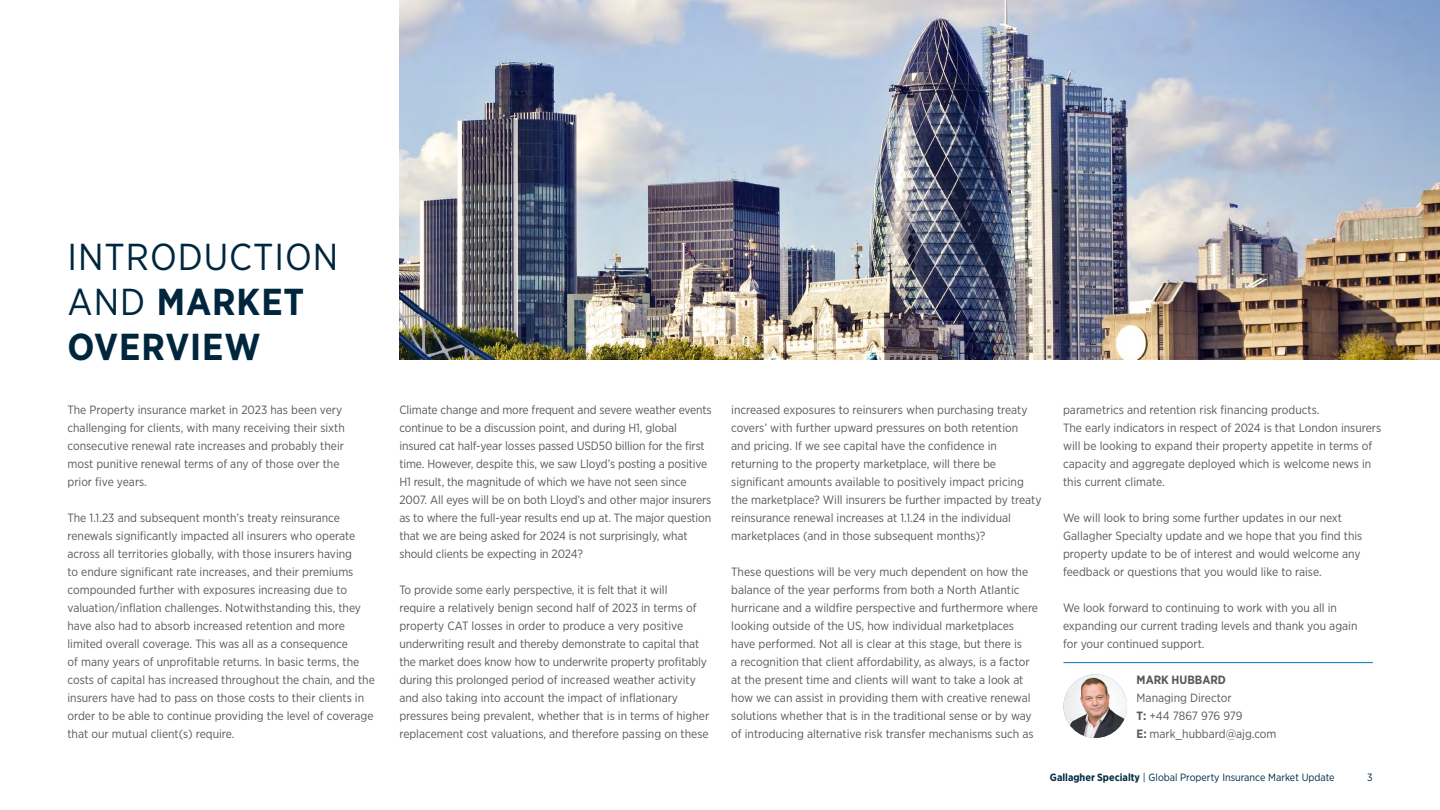
<style>
.page{position:relative;width:1440px;height:810px;background:#fff}
.page>*{position:absolute;margin:0;border:0;box-sizing:border-box;transform-origin:0 0}
.t1{font:37.5px/45px "Gotham Narrow";letter-spacing:.025em;color:#00263e}
.Intro_Copy{font:12px/18px "Gotham Narrow";color:#58595b}
.t2{font:10.5px "Gotham Narrow";color:#002b44}
.s1{font-weight:700}
</style>
<div class="page">
<img style="left:1064px;top:674px;width:63px;height:64px;border-radius:32px">
<hr style="left:1063px;top:662px;width:310px;height:1px;background:#0075bc">
<img style="left:399px;top:0;width:1041px;height:360px">
<p class="t1" style="left:68px;top:234px;width:272px">INTRODUCTION<br>AND <span class="s1">MARKET<br>OVERVIEW</span></p>
<p class="Intro_Copy" style="left:67px;top:401px;width:279px">The Property insurance market in 2023 has been very challenging for clients, with many receiving their sixth consecutive renewal rate increases and probably their most punitive renewal terms of any of those over the prior five years.</p>
<p class="Intro_Copy" style="left:67px;top:509px;width:309px">The 1.1.23 and subsequent month’s treaty reinsurance renewals significantly impacted all insurers who operate across all territories globally, with those insurers having<br>to endure significant rate increases, and their premiums compounded further with exposures increasing due to valuation/inflation challenges. Notwithstanding this, they have also had to absorb increased retention and more limited overall coverage. This was all as a consequence<br>of many years of unprofitable returns. In basic terms, the costs of capital has increased throughout the chain, and the insurers have had to pass on those costs to their clients in order to be able to continue providing the level of coverage that our mutual client(s) require.</p>
<p class="Intro_Copy" style="left:399px;top:401px;width:314px">Climate change and more frequent and severe weather events continue to be a discussion point, and during H1, global insured cat half-year losses passed USD50 billion for the first time. However, despite this, we saw Lloyd’s posting a positive H1 result, the magnitude of which we have not seen since 2007. All eyes will be on both Lloyd’s and other major insurers as to where the full-year results end up at. The major question that we are being asked for 2024 is not surprisingly, what should clients be expecting in 2024?</p>
<p class="Intro_Copy" style="left:399px;top:581px;width:311px">To provide some early perspective, it is felt that it will<br>require a relatively benign second half of 2023 in terms of property CAT losses in order to produce a very positive underwriting result and thereby demonstrate to capital that the market does know how to underwrite property profitably during this prolonged period of increased weather activity and also taking into account the impact of inflationary pressures being prevalent, whether that is in terms of higher replacement cost valuations, and therefore passing on these</p>
<p class="Intro_Copy" style="left:731px;top:401px;width:312px">increased exposures to reinsurers when purchasing treaty covers’ with further upward pressures on both retention<br>and pricing. If we see capital have the confidence in returning to the property marketplace, will there be significant amounts available to positively impact pricing the marketplace? Will insurers be further impacted by treaty reinsurance renewal increases at 1.1.24 in the individual marketplaces (and in those subsequent months)?</p>
<p class="Intro_Copy" style="left:731px;top:563px;width:308px">These questions will be very much dependent on how the balance of the year performs from both a North Atlantic hurricane and a wildfire perspective and furthermore where looking outside of the US, how individual marketplaces have performed. Not all is clear at this stage, but there is<br>a recognition that client affordability, as always, is a factor at the present time and clients will want to take a look at how we can assist in providing them with creative renewal solutions whether that is in the traditional sense or by way of introducing alternative risk transfer mechanisms such as</p>
<p class="Intro_Copy" style="left:1063px;top:401px;width:258px">parametrics and retention risk financing products.</p>
<p class="Intro_Copy" style="left:1063px;top:419px;width:320px">The early indicators in respect of 2024 is that London insurers</p>
<p class="Intro_Copy" style="left:1063px;top:437px;width:311px">will be looking to expand their property appetite in terms of capacity and aggregate deployed which is welcome news in</p>
<p class="Intro_Copy" style="left:1063px;top:473px;width:103px">this current climate.</p>
<p class="Intro_Copy" style="left:1063px;top:509px;width:301px">We will look to bring some further updates in our next Gallagher Specialty update and we hope that you find this property update to be of interest and would welcome any feedback or questions that you would like to raise.</p>
<p class="Intro_Copy" style="left:1063px;top:599px;width:296px">We look forward to continuing to work with you all in expanding our current trading levels and thank you again for your continued support.</p>
<p class="Intro_Copy" style="left:1137px;top:671px;width:97px"><span class="s1">MARK HUBBARD<br></span>Managing Director</p>
<p class="Intro_Copy" style="left:1137px;top:707px;width:108px"><span class="s1">T:</span> +44 7867 976 979</p>
<p class="Intro_Copy" style="left:1137px;top:725px;width:141px"><span class="s1">E:</span> mark_hubbard@ajg.com</p>
<p class="t2" style="left:1050px;top:771px;width:286px"><span class="s1">Gallagher Specialty</span> | Global Property Insurance Market Update</p>
<p class="t2" style="left:1367px;top:771px;width:7px">3</p>
</div>
